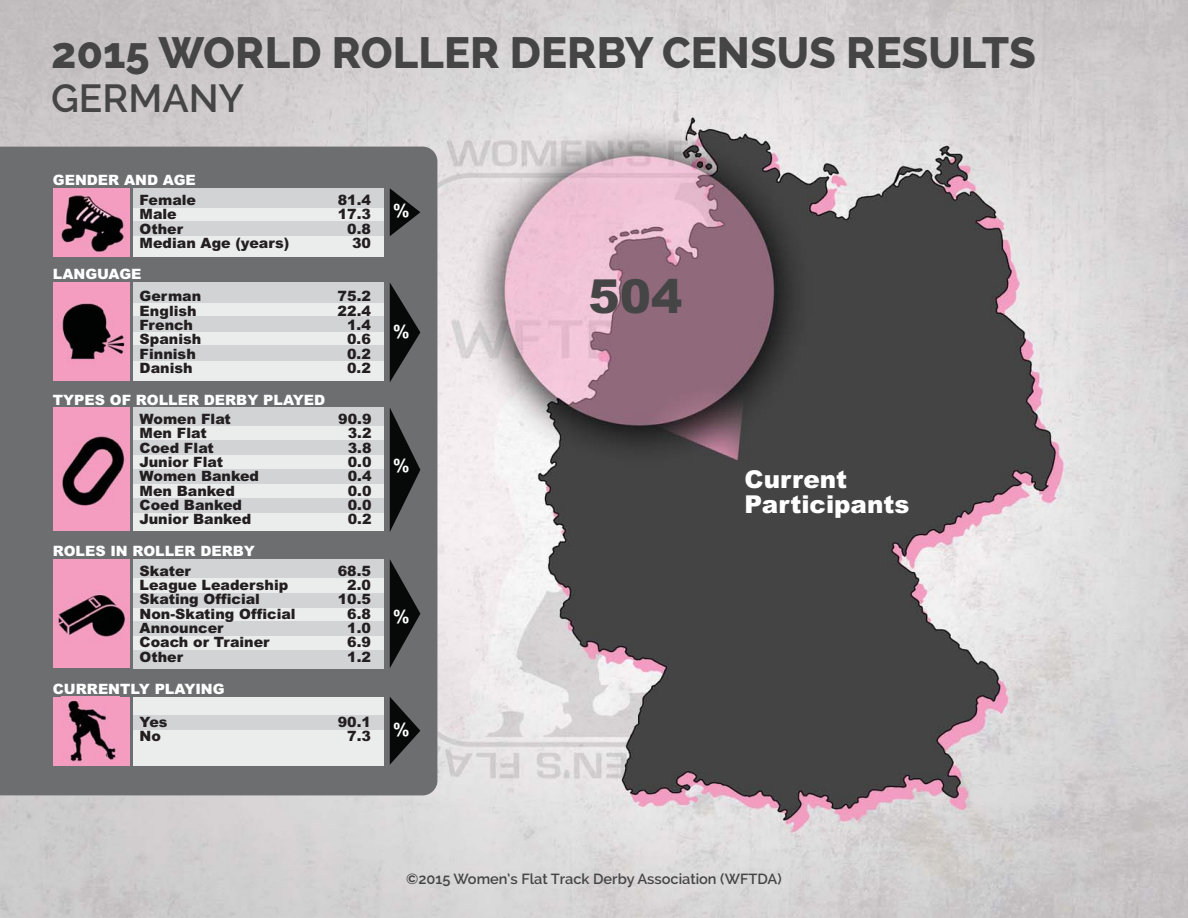
<style>
.page{position:relative;width:1188px;height:918px;background:#fff}
.page>*{position:absolute;margin:0;border:0;box-sizing:border-box;transform-origin:0 0}
.t1{font:900 46.95px "Arial";color:#454545}
.t2{font:800 43.5px "Raleway";color:#454545}
.t3{font:600 39px "Raleway";color:#454545}
.t4{font:900 24.6px/24.6px "Arial";color:#fff}
.t5{font:700 18.45px "Arial";color:#fff}
.t6{font:600 14.55px "Raleway";color:#454545}
.t7{font:900 14.25px/14.4px "Arial";color:#231f20}
.t8{font:900 14.25px "Arial";color:#fff}
</style>
<div class="page">
<img style="left:0;top:0;width:1188px;height:918px">
<div style="left:0;top:147px;width:438px;height:649px;background:#6d6e70"></div>
<svg style="left:390px;top:559px;width:30px;height:109px;background:#393a3b"></svg>
<div style="left:54px;top:559px;width:76px;height:109px;background:#f49dc1"></div>
<div style="left:133px;top:559px;width:251px;height:109px;background:#ebecec"></div>
<div style="left:133px;top:559px;width:251px;height:19px;background:#d1d3d4"></div>
<div style="left:133px;top:593px;width:251px;height:14px;background:#d1d3d4"></div>
<div style="left:133px;top:622px;width:251px;height:14px;background:#d1d3d4"></div>
<div style="left:133px;top:650px;width:251px;height:18px;background:#d1d3d4"></div>
<svg style="left:390px;top:408px;width:30px;height:124px;background:#393a3b"></svg>
<div style="left:54px;top:408px;width:76px;height:123px;background:#f49dc1"></div>
<div style="left:133px;top:408px;width:251px;height:123px;background:#ebecec"></div>
<div style="left:133px;top:441px;width:251px;height:14px;background:#d1d3d4"></div>
<div style="left:133px;top:469px;width:251px;height:14px;background:#d1d3d4"></div>
<div style="left:133px;top:498px;width:251px;height:14px;background:#d1d3d4"></div>
<div style="left:133px;top:408px;width:251px;height:18px;background:#d1d3d4"></div>
<svg style="left:390px;top:282px;width:30px;height:100px;background:#393a3b"></svg>
<div style="left:54px;top:283px;width:76px;height:98px;background:#f49dc1"></div>
<div style="left:133px;top:283px;width:251px;height:98px;background:#ebecec"></div>
<div style="left:133px;top:345px;width:251px;height:15px;background:#d1d3d4"></div>
<div style="left:133px;top:317px;width:251px;height:15px;background:#d1d3d4"></div>
<div style="left:133px;top:283px;width:251px;height:20px;background:#d1d3d4"></div>
<div style="left:54px;top:188px;width:76px;height:68px;background:#f49dc1"></div>
<div style="left:133px;top:188px;width:251px;height:68px;background:#ebecec"></div>
<div style="left:133px;top:222px;width:251px;height:14px;background:#d1d3d4"></div>
<div style="left:133px;top:188px;width:251px;height:20px;background:#d1d3d4"></div>
<svg style="left:390px;top:188px;width:30px;height:48px"></svg>
<svg style="left:390px;top:697px;width:30px;height:68px;background:#393a3b"></svg>
<div style="left:54px;top:697px;width:76px;height:68px;background:#f49dc1"></div>
<div style="left:133px;top:697px;width:251px;height:68px;background:#ebecec"></div>
<div style="left:133px;top:715px;width:251px;height:14px;background:#d1d3d4"></div>
<img style="left:62px;top:693px;width:58px;height:69px">
<img style="left:53px;top:585px;width:76px;height:59px">
<img style="left:62px;top:433px;width:63px;height:73px">
<img style="left:62px;top:303px;width:63px;height:57px">
<img style="left:61px;top:195px;width:64px;height:58px">
<h2 class="t2" style="left:51px;top:27px;width:986px">2015 WORLD ROLLER DERBY CENSUS RESULTS</h2>
<h3 class="t3" style="left:51px;top:84px;width:194px">GERMANY</h3>
<p class="t8" style="left:53px;top:175px;width:145px">GENDER AND AGE</p>
<p class="t7" style="left:140px;top:194px;width:151px">Female<br>Male<br>Other<br>Median Age (years)</p>
<p class="t7" style="left:338px;top:194px;width:35px;text-align:right">81.4<br>17.3<br>0.8<br>30</p>
<p class="t8" style="left:53px;top:269px;width:90px">LANGUAGE</p>
<p class="t7" style="left:140px;top:290px;width:63px">German<br>English<br>French<br>Spanish<br>Finnish<br>Danish</p>
<p class="t7" style="left:338px;top:290px;width:35px;text-align:right">75.2<br>22.4<br>1.4<br>0.6<br>0.2<br>0.2</p>
<p class="t8" style="left:53px;top:395px;width:274px">TYPES OF ROLLER DERBY PLAYED</p>
<p class="t7" style="left:140px;top:413px;width:121px">Women Flat<br>Men Flat<br>Coed Flat<br>Junior Flat<br>Women Banked<br>Men Banked<br>Coed Banked<br>Junior Banked</p>
<p class="t7" style="left:348px;top:413px;width:25px;text-align:justify;text-indent:-10px">90.9<br>3.2<br>3.8<br>0.0<br>0.4<br>0.0<br>0.0<br>0.2</p>
<p class="t8" style="left:53px;top:546px;width:204px">ROLES IN ROLLER DERBY</p>
<p class="t7" style="left:140px;top:565px;width:158px">Skater<br>League Leadership<br>Skating Official<br>Non-Skating Official<br>Announcer<br>Coach or Trainer<br>Other</p>
<p class="t7" style="left:338px;top:565px;width:35px;text-align:right">68.5<br>2.0<br>10.5<br>6.8<br>1.0<br>6.9<br>1.2</p>
<p class="t8" style="left:53px;top:684px;width:173px">CURRENTLY PLAYING</p>
<p class="t7" style="left:140px;top:716px;width:29px">Yes<br>No</p>
<p class="t7" style="left:338px;top:716px;width:35px;text-align:right">90.1<br>7.3</p>
<p class="t5" style="left:393px;top:200px;width:18px">%</p>
<p class="t5" style="left:393px;top:321px;width:18px">%</p>
<p class="t5" style="left:393px;top:455px;width:18px">%</p>
<p class="t5" style="left:393px;top:606px;width:18px">%</p>
<p class="t5" style="left:393px;top:719px;width:18px">%</p>
<h1 class="t1" style="left:588px;top:279px;width:95px">504</h1>
<h3 class="t4" style="left:745px;top:470px;width:166px">Current<br>Participants</h3>
<p class="t6" style="left:406px;top:873px;width:377px">©2015 Women’s Flat Track Derby Association (WFTDA)</p>
</div>
